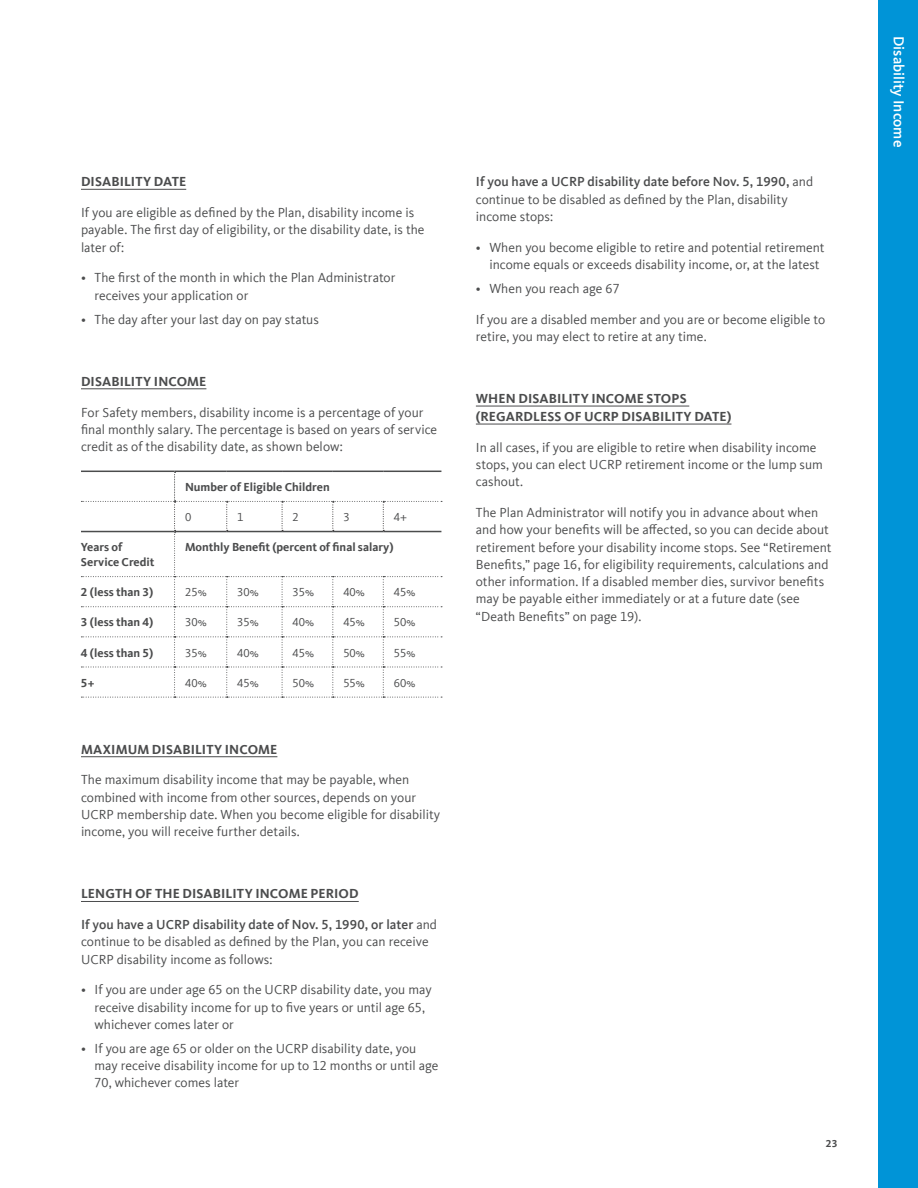
<style>
.page{position:relative;width:918px;height:1188px;background:#fff}
.page>*{position:absolute;margin:0;border:0;box-sizing:border-box;transform-origin:0 0}
.Page_Headers{font:500 15px "Kievit Offc Pro";color:#fff}
._2_Col__Body{font:13.5px/17.2px "Kievit Offc Pro";color:#4b4c4d}
._2_Col_Header_UC_underline{font:700 13.5px/18px "Kievit Offc Pro";letter-spacing:.005em;color:#4b4c4d}
.t1{font:700 12px/15px "Kievit Offc Pro";color:#4b4c4d}
.t2{font:12px "Kievit Offc Pro";color:#4b4c4d}
.t3{font:700 10.5px "Kievit Offc Pro";color:#4b4c4d}
.s1{font-weight:500}
</style>
<div class="page">
<div style="left:878px;top:0;width:40px;height:1188px;background:#0094d7"></div>
<hr style="left:81px;top:189px;width:105px;height:1px;background:#4b4c4d">
<hr style="left:81px;top:389px;width:125px;height:1px;background:#4b4c4d">
<hr style="left:81px;top:756px;width:196px;height:1px;background:#4b4c4d">
<hr style="left:81px;top:901px;width:278px;height:1px;background:#4b4c4d">
<hr style="left:81px;top:471px;width:94px;height:1px;background:#4b4c4d">
<hr style="left:175px;top:471px;width:52px;height:1px;background:#4b4c4d">
<hr style="left:227px;top:471px;width:55px;height:1px;background:#4b4c4d">
<hr style="left:282px;top:471px;width:51px;height:1px;background:#4b4c4d">
<hr style="left:333px;top:471px;width:50px;height:1px;background:#4b4c4d">
<hr style="left:383px;top:471px;width:58px;height:1px;background:#4b4c4d">
<svg style="left:81px;top:472px;width:361px;height:226px"></svg>
<hr style="left:476px;top:406px;width:213px;height:1px;background:#4b4c4d">
<hr style="left:476px;top:424px;width:255px;height:1px;background:#4b4c4d">
<p class="_2_Col_Header_UC_underline" style="left:81px;top:173px;width:107px">DISABILITY DATE</p>
<p class="_2_Col__Body" style="left:81px;top:204px;width:345px">If you are eligible as defined by the Plan, disability income is payable. The first day of eligibility, or the disability date, is the later of:</p>
<p class="_2_Col__Body" style="left:94px;top:269px;width:303px;text-indent:-14px">• The first of the month in which the Plan Administrator receives your application or</p>
<p class="_2_Col__Body" style="left:81px;top:310px;width:239px">• The day after your last day on pay status</p>
<p class="_2_Col_Header_UC_underline" style="left:81px;top:372px;width:127px">DISABILITY INCOME</p>
<p class="_2_Col__Body" style="left:81px;top:403px;width:358px">For Safety members, disability income is a percentage of your final monthly salary. The percentage is based on years of service credit as of the disability date, as shown below:</p>
<p class="t1" style="left:185px;top:479px;width:146px">Number of Eligible Children</p>
<p class="t2" style="left:185px;top:510px;width:8px">0</p>
<p class="t2" style="left:237px;top:510px;width:8px">1</p>
<p class="t2" style="left:293px;top:510px;width:8px">2</p>
<p class="t2" style="left:343px;top:510px;width:8px">3</p>
<p class="t2" style="left:394px;top:510px;width:15px">4+</p>
<p class="t1" style="left:81px;top:540px;width:75px">Years of<br>Service Credit</p>
<p class="t1" style="left:185px;top:540px;width:210px">Monthly Benefit (percent of final salary)</p>
<p class="t1" style="left:81px;top:585px;width:74px">2 (less than 3)</p>
<p class="t2" style="left:185px;top:585px;width:23px">25%</p>
<p class="t2" style="left:237px;top:585px;width:23px">30%</p>
<p class="t2" style="left:293px;top:585px;width:23px">35%</p>
<p class="t2" style="left:343px;top:585px;width:23px">40%</p>
<p class="t2" style="left:394px;top:585px;width:23px">45%</p>
<p class="t1" style="left:81px;top:615px;width:74px">3 (less than 4)</p>
<p class="t2" style="left:185px;top:615px;width:23px">30%</p>
<p class="t2" style="left:237px;top:615px;width:23px">35%</p>
<p class="t2" style="left:293px;top:615px;width:23px">40%</p>
<p class="t2" style="left:343px;top:615px;width:23px">45%</p>
<p class="t2" style="left:394px;top:615px;width:23px">50%</p>
<p class="t1" style="left:81px;top:645px;width:74px">4 (less than 5)</p>
<p class="t2" style="left:185px;top:645px;width:23px">35%</p>
<p class="t2" style="left:237px;top:645px;width:23px">40%</p>
<p class="t2" style="left:293px;top:645px;width:23px">45%</p>
<p class="t2" style="left:343px;top:645px;width:23px">50%</p>
<p class="t2" style="left:394px;top:645px;width:23px">55%</p>
<p class="t1" style="left:81px;top:675px;width:15px">5+</p>
<p class="t2" style="left:185px;top:675px;width:23px">40%</p>
<p class="t2" style="left:237px;top:675px;width:23px">45%</p>
<p class="t2" style="left:293px;top:675px;width:23px">50%</p>
<p class="t2" style="left:343px;top:675px;width:23px">55%</p>
<p class="t2" style="left:394px;top:675px;width:23px">60%</p>
<p class="_2_Col_Header_UC_underline" style="left:81px;top:740px;width:198px">MAXIMUM DISABILITY INCOME</p>
<p class="_2_Col__Body" style="left:81px;top:771px;width:361px">The maximum disability income that may be payable, when combined with income from other sources, depends on your UCRP membership date. When you become eligible for disability income, you will receive further details.</p>
<p class="_2_Col_Header_UC_underline" style="left:81px;top:885px;width:279px">LENGTH OF THE DISABILITY INCOME PERIOD</p>
<p class="_2_Col__Body" style="left:81px;top:916px;width:358px"><span class="s1">If you have a UCRP disability date of Nov. 5, 1990, or later</span> and continue to be disabled as defined by the Plan, you can receive<br>UCRP disability income as follows:</p>
<p class="_2_Col__Body" style="left:94px;top:981px;width:339px;text-indent:-14px">• If you are under age 65 on the UCRP disability date, you may receive disability income for up to five years or until age 65, whichever comes later or</p>
<p class="_2_Col__Body" style="left:94px;top:1040px;width:345px;text-indent:-14px">• If you are age 65 or older on the UCRP disability date, you may receive disability income for up to 12 months or until age<br>70, whichever comes later</p>
<p class="_2_Col__Body" style="left:476px;top:173px;width:339px"><span class="s1">If you have a UCRP disability date before Nov. 5, 1990,</span> and continue to be disabled as defined by the Plan, disability income stops:</p>
<p class="_2_Col__Body" style="left:489px;top:238px;width:337px;text-indent:-14px">• When you become eligible to retire and potential retirement income equals or exceeds disability income, or, at the latest</p>
<p class="_2_Col__Body" style="left:476px;top:280px;width:145px">• When you reach age 67</p>
<p class="_2_Col__Body" style="left:476px;top:310px;width:351px">If you are a disabled member and you are or become eligible to retire, you may elect to retire at any time.</p>
<p class="_2_Col_Header_UC_underline" style="left:476px;top:389px;width:257px">WHEN DISABILITY INCOME STOPS (REGARDLESS OF UCRP DISABILITY DATE)</p>
<p class="_2_Col__Body" style="left:476px;top:439px;width:349px">In all cases, if you are eligible to retire when disability income stops, you can elect UCRP retirement income or the lump sum cashout.</p>
<p class="_2_Col__Body" style="left:476px;top:504px;width:357px">The Plan Administrator will notify you in advance about when and how your benefits will be affected, so you can decide about retirement before your disability income stops. See “Retirement Benefits,” page 16, for eligibility requirements, calculations and other information. If a disabled member dies, survivor benefits may be payable either immediately or at a future date (see “Death Benefits” on page 19).</p>
<p class="t3" style="left:826px;top:1138px;width:13px">23</p>
<p class="Page_Headers" style="left:908px;top:36px;width:113px;rotate:90deg">Disability Income</p>
</div>
